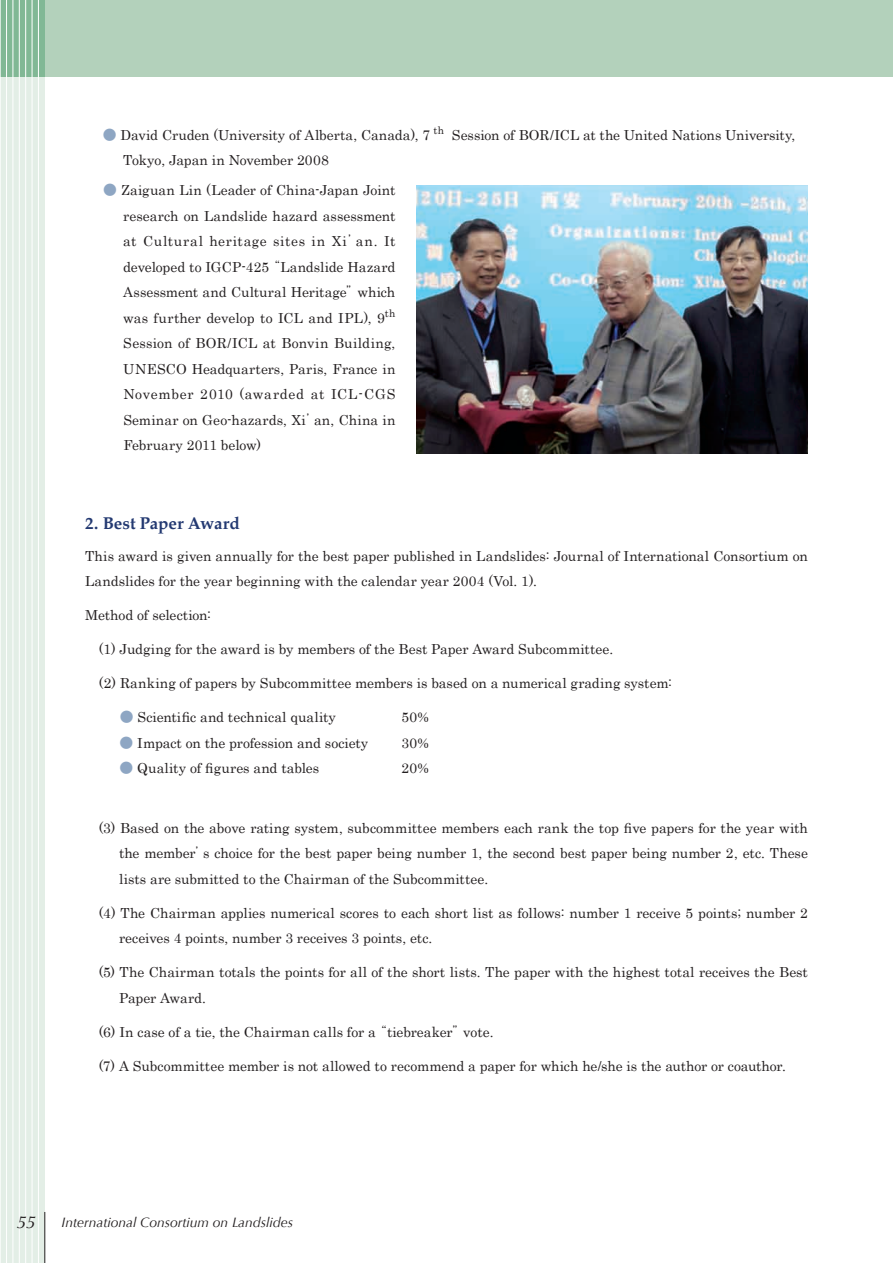
<style>
.page{position:relative;width:893px;height:1263px;background:#fff}
.page>*{position:absolute;margin:0;border:0;box-sizing:border-box;transform-origin:0 0}
.t1{font:700 16.95px "Palatino";letter-spacing:-.005em;color:#233971}
.t2{font:italic 16.95px "Optima";color:#231f20}
.t3{font:13.8px/25.5px "Century";color:#231f20}
.t4{font:italic 13.8px "Optima";color:#231f20}
.s1{font-family:"Ryumin Pro";font-weight:300;color:#8ea6c3}
.s2{font-family:"Ryumin Pro";font-weight:300}
</style>
<div class="page">
<div style="left:0;top:0;width:45px;height:1263px;background:#e3eee6"></div>
<div style="left:0;top:0;width:893px;height:77px;background:#b3d1bb"></div>
<div style="left:0;top:0;width:45px;height:77px;background:#81b895"></div>
<hr style="left:32px;top:0;width:1px;height:1263px;background:#fff">
<hr style="left:38px;top:0;width:1px;height:1263px;background:#fff">
<hr style="left:25px;top:0;width:1px;height:1263px;background:#fff">
<hr style="left:19px;top:0;width:1px;height:1263px;background:#fff">
<hr style="left:13px;top:0;width:1px;height:1263px;background:#fff">
<hr style="left:6px;top:0;width:1px;height:1263px;background:#fff">
<hr style="left:0;top:0;width:1px;height:1263px;background:#fff">
<hr style="left:45px;top:1212px;width:1px;height:51px;background:#231f20">
<img style="left:417px;top:186px;width:391px;height:268px">
<p class="t3" style="left:123px;top:121px;width:674px;text-indent:-21px"><span class="s1">●</span> David Cruden (University of Alberta, Canada), 7 <sup>th</sup> Session of BOR/ICL at the United Nations University,<br>Tokyo, Japan in November 2008</p>
<p class="t3" style="left:123px;top:176px;width:274px;text-align:justify;text-indent:-20px"><span class="s1">●</span> Zaiguan Lin (Leader of China-Japan Joint research on Landslide hazard assessment at Cultural heritage sites in Xi<span class="s2">’</span>an. It developed to IGCP-425 <span class="s2">“</span>Landslide Hazard Assessment and Cultural Heritage<span class="s2">”</span>which was further develop to ICL and IPL), 9<sup>th </sup>Session of BOR/ICL at Bonvin Building, UNESCO Headquarters, Paris, France in November 2010 (awarded at ICL-CGS Seminar on Geo-hazards, Xi<span class="s2">’</span>an, China in February 2011 below)</p>
<p class="t1" style="left:85px;top:509px;width:156px">2. Best Paper Award</p>
<p class="t3" style="left:85px;top:542px;width:724px">This award is given annually for the best paper published in Landslides: Journal of International Consortium on<br>Landslides for the year beginning with the calendar year 2004 (Vol. 1).</p>
<p class="t3" style="left:85px;top:601px;width:127px">Method of selection:</p>
<p class="t3" style="left:99px;top:635px;width:516px">(1) Judging for the award is by members of the Best Paper Award Subcommittee.</p>
<p class="t3" style="left:99px;top:669px;width:575px">(2) Ranking of papers by Subcommittee members is based on a numerical grading system:</p>
<p class="t3" style="left:120px;top:703px;width:218px"><span class="s1">●</span> Scientific and technical quality</p>
<p class="t3" style="left:401px;top:703px;width:29px">50%</p>
<p class="t3" style="left:120px;top:729px;width:250px"><span class="s1">●</span> Impact on the profession and society</p>
<p class="t3" style="left:401px;top:729px;width:29px">30%</p>
<p class="t3" style="left:120px;top:754px;width:201px"><span class="s1">●</span> Quality of figures and tables</p>
<p class="t3" style="left:401px;top:754px;width:29px">20%</p>
<p class="t3" style="left:119px;top:814px;width:690px;text-align:justify;text-indent:-20px">(3) Based on the above rating system, subcommittee members each rank the top five papers for the year with the member<span class="s2">’</span>s choice for the best paper being number 1, the second best paper being number 2, etc. These lists are submitted to the Chairman of the Subcommittee.</p>
<p class="t3" style="left:119px;top:899px;width:690px;text-indent:-20px">(4) The Chairman applies numerical scores to each short list as follows: number 1 receive 5 points; number 2 receives 4 points, number 3 receives 3 points, etc.</p>
<p class="t3" style="left:119px;top:958px;width:690px;text-indent:-20px">(5) The Chairman totals the points for all of the short lists. The paper with the highest total receives the Best<br>Paper Award.</p>
<p class="t3" style="left:99px;top:1018px;width:396px">(6) In case of a tie, the Chairman calls for a <span class="s2">“</span>tiebreaker<span class="s2">”</span>vote.</p>
<p class="t3" style="left:99px;top:1052px;width:688px">(7) A Subcommittee member is not allowed to recommend a paper for which he/she is the author or coauthor.</p>
<p class="t2" style="left:16px;top:1213px;width:25px">55</p>
<p class="t4" style="left:62px;top:1214px;width:233px">International Consortium on Landslides</p>
</div>
